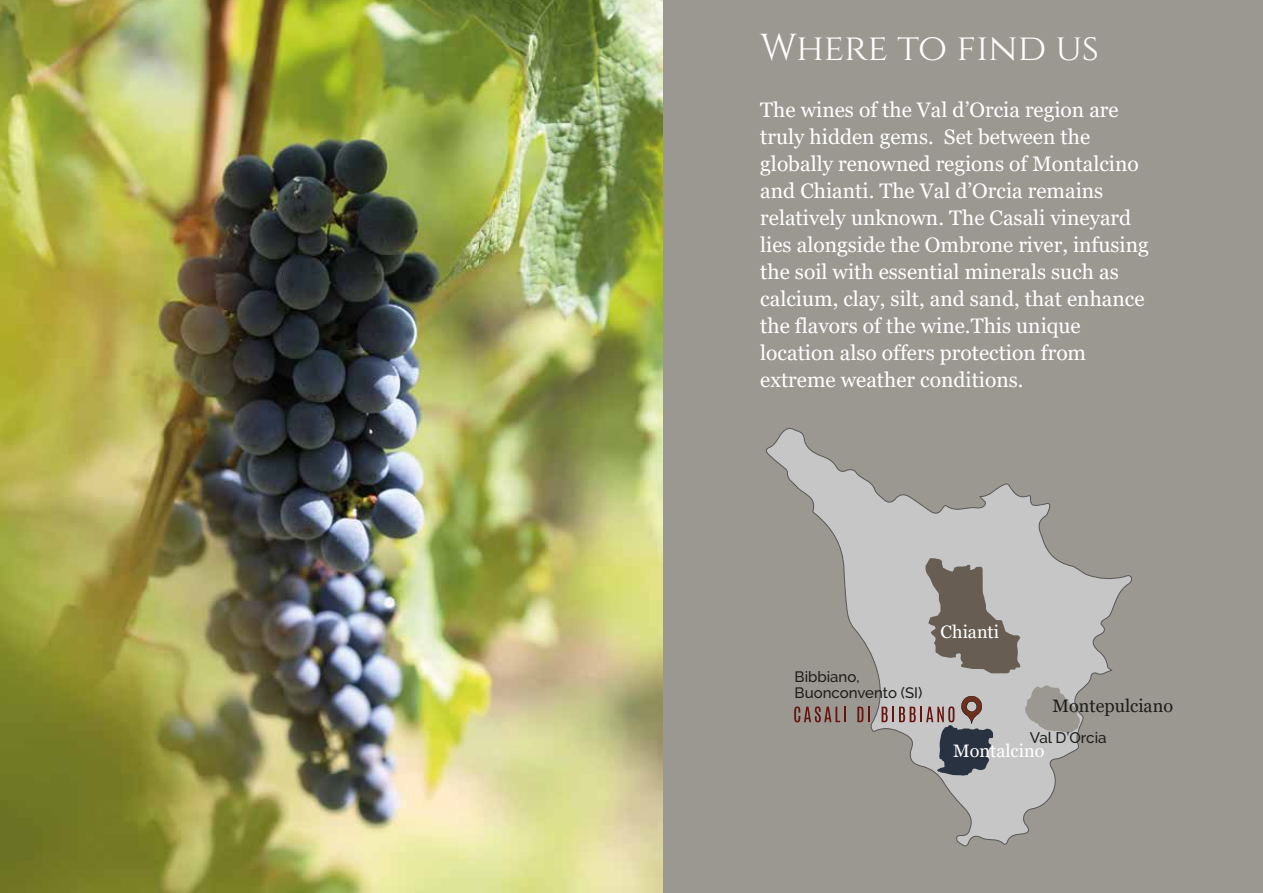
<style>
.page{position:relative;width:1263px;height:893px;background:#fff}
.page>*{position:absolute;margin:0;border:0;box-sizing:border-box;transform-origin:0 0}
.t1{font:37.5px "Cinzel";color:#fff}
.t2{font:21px/27px "Georgia";color:#fff}
.t3{font:18px "Georgia";color:#fff}
.t4{font:18px "Georgia";color:#1d1d1b}
.t5{font:500 15.3px "Raleway";letter-spacing:-.005em;color:#1d1d1b}
.t6{font:500 15px/15.9px "Raleway";color:#1d1d1b}
</style>
<div class="page">
<div style="left:643px;top:0;width:620px;height:893px;background:#9b9791"></div>
<img style="left:0;top:0;width:662px;height:893px">
<svg style="left:766px;top:428px;width:366px;height:419px"></svg>
<svg style="left:1025px;top:685px;width:55px;height:48px"></svg>
<svg style="left:925px;top:558px;width:95px;height:115px;background:#8e8881"></svg>
<svg style="left:794px;top:706px;width:52px;height:16px"></svg>
<svg style="left:857px;top:707px;width:13px;height:15px"></svg>
<svg style="left:881px;top:696px;width:112px;height:80px"></svg>
<h1 class="t1" style="left:760px;top:26px;width:340px">Where to find us</h1>
<p class="t2" style="left:760px;top:96px;width:390px">The wines of the Val d’Orcia region are truly hidden gems. Set between the globally renowned regions of Montalcino and Chianti. The Val d’Orcia remains relatively unknown. The Casali vineyard lies alongside the Ombrone river, infusing the soil with essential minerals such as calcium, clay, silt, and sand, that enhance the flavors of the wine.This unique location also offers protection from extreme weather conditions.</p>
<p class="t6" style="left:795px;top:668px;width:129px">Bibbiano,<br>Buonconvento (SI)</p>
<p class="t3" style="left:941px;top:621px;width:60px">Chianti</p>
<p class="t4" style="left:1052px;top:695px;width:122px">Montepulciano</p>
<p class="t5" style="left:1030px;top:729px;width:78px">Val D’Orcia</p>
<p class="t3" style="left:953px;top:740px;width:93px">Montalcino</p>
</div>
